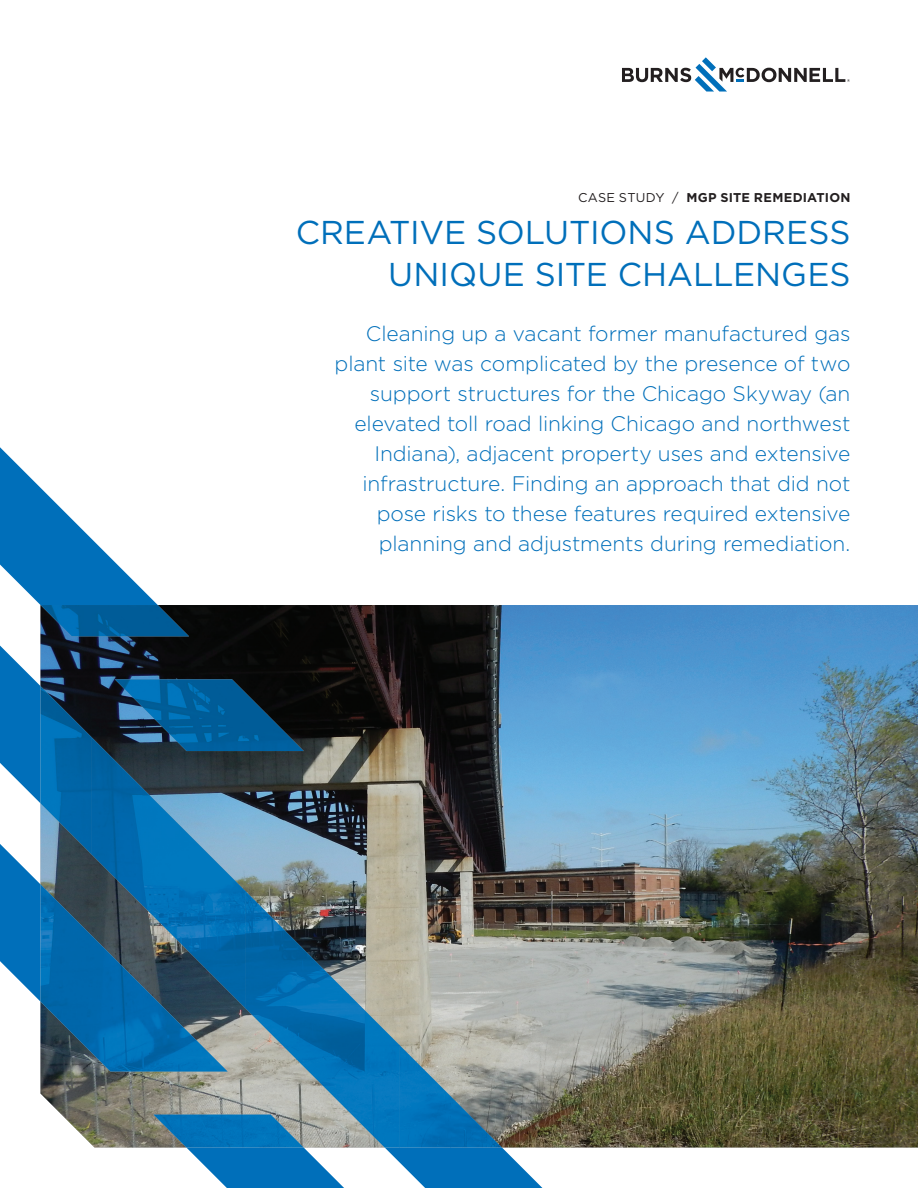
<style>
.page{position:relative;width:918px;height:1188px;background:#fff}
.page>*{position:absolute;margin:0;border:0;box-sizing:border-box;transform-origin:0 0}
.t1{font:33px/42px "Gotham";color:#006fba;text-align:right}
.t2{font:300 21px/30px "Gotham";letter-spacing:-.005em;color:#006fba;text-align:right}
.t3{font:700 12.75px "Gotham";letter-spacing:.02em;color:#231f20}
.s1{font-weight:400}
</style>
<div class="page">
<img style="left:40px;top:605px;width:878px;height:543px">
<svg style="left:622px;top:57px;width:228px;height:35px"></svg>
<svg style="left:0;top:447px;width:158px;height:158px"></svg>
<img style="left:40px;top:605px;width:149px;height:31px">
<img style="left:0;top:646px;width:542px;height:542px">
<img style="left:40px;top:686px;width:52px;height:169px">
<img style="left:91px;top:737px;width:52px;height:147px">
<img style="left:143px;top:788px;width:103px;height:206px">
<img style="left:245px;top:891px;width:52px;height:169px">
<img style="left:297px;top:942px;width:51px;height:169px">
<img style="left:348px;top:993px;width:52px;height:155px">
<img style="left:231px;top:994px;width:15px;height:15px">
<img style="left:399px;top:1045px;width:52px;height:103px">
<img style="left:451px;top:1096px;width:51px;height:52px">
<svg style="left:0;top:844px;width:40px;height:158px"></svg>
<img style="left:40px;top:884px;width:188px;height:188px">
<svg style="left:186px;top:1148px;width:158px;height:40px"></svg>
<img style="left:153px;top:1115px;width:151px;height:33px">
<p class="t3" style="left:578px;top:189px;width:274px"><span class="s1">CASE STUDY /</span> MGP SITE REMEDIATION</p>
<h1 class="t1" style="left:296px;top:210px;width:556px">CREATIVE SOLUTIONS ADDRESS<br>UNIQUE SITE CHALLENGES</h1>
<p class="t2" style="left:335px;top:318px;width:517px">Cleaning up a vacant former manufactured gas plant site was complicated by the presence of two support structures for the Chicago Skyway (an elevated toll road linking Chicago and northwest Indiana), adjacent property uses and extensive infrastructure. Finding an approach that did not pose risks to these features required extensive planning and adjustments during remediation.</p>
</div>
